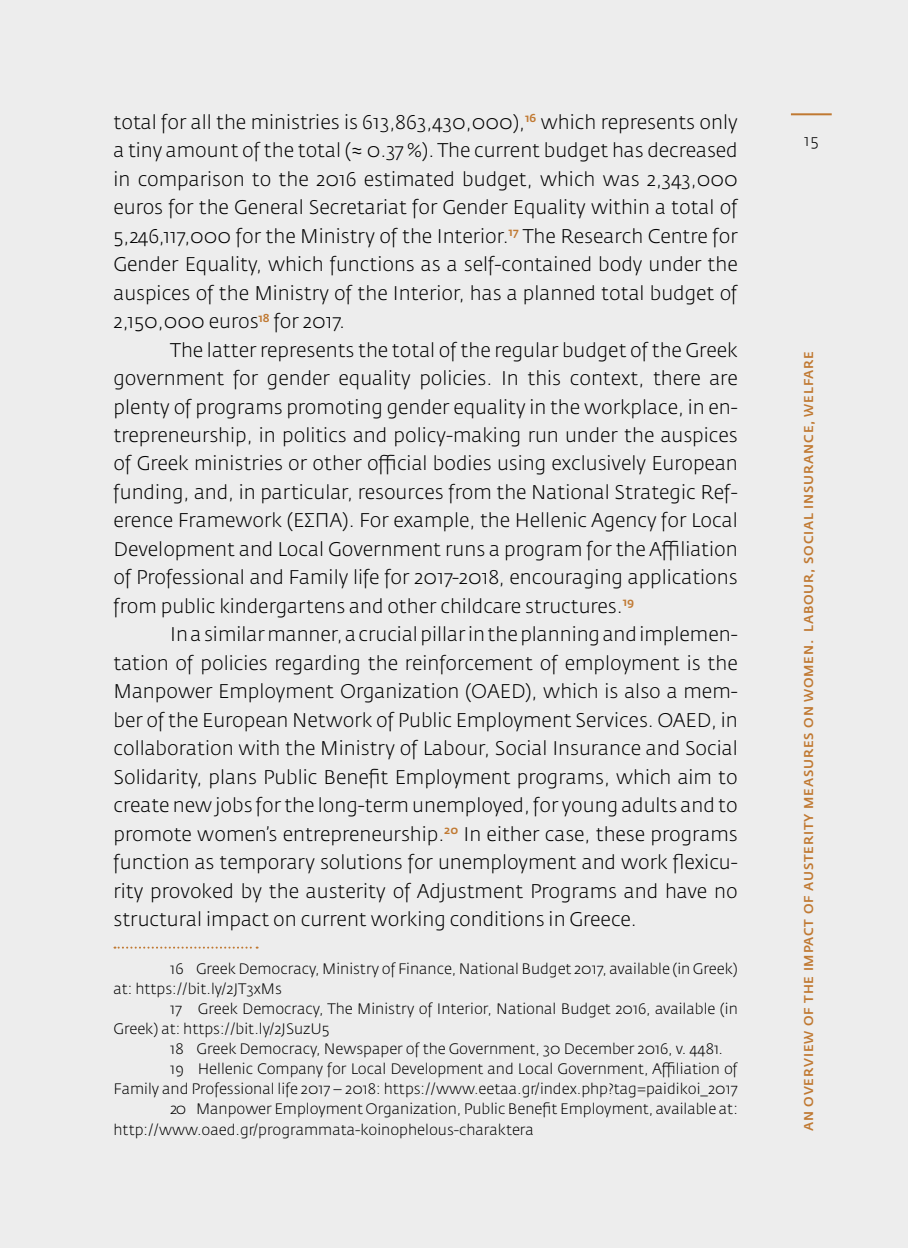
<style>
.page{position:relative;width:908px;height:1248px;background:#fff}
.page>*{position:absolute;margin:0;border:0;box-sizing:border-box;transform-origin:0 0}
.t1{font:300 19.6px/28.4px "Fedra Sans Pro";color:#000;text-align:justify}
.t2{font:300 16px "Fedra Sans Pro";color:#000}
.t3{font:300 15px/20px "Fedra Sans Pro";color:#000}
.t4{font:500 12.6px "Fedra Sans Pro";letter-spacing:.07em;color:#c07932}
</style>
<div class="page">
<div style="left:0;top:0;width:9px;height:1247px;background:#ededed"></div>
<div style="left:3px;top:0;width:904px;height:1247px;background:#ededed"></div>
<hr style="left:790px;top:113px;width:41px;height:2px;background:#c07932">
<svg style="left:114px;top:946px;width:143px;height:2px"></svg>
<p class="t1" style="left:113px;top:108px;width:625px">total for all the ministries is 613,863,430,000),<sup>16</sup> which represents only a tiny amount of the total (≈ 0.37 %). The current budget has decreased in comparison to the 2016 estimated budget, which was 2,343,000 euros for the General Secretariat for Gender Equality within a total of 5,246,117,000 for the Ministry of the Interior.<sup>17</sup> The Research Centre for Gender Equality, which functions as a self-contained body under the auspices of the Ministry of the Interior, has a planned total budget of 2,150,000 euros<sup>18</sup> for 2017.</p>
<p class="t1" style="left:113px;top:335px;width:625px;text-indent:57px">The latter represents the total of the regular budget of the Greek government for gender equality policies. In this context, there are plenty of programs promoting gender equality in the workplace, in en&shy;trepreneurship, in politics and policy-making run under the auspices of Greek ministries or other official bodies using exclusively European funding, and, in particular, resources from the National Strategic Ref&shy;erence Framework (EΣΠΑ). For example, the Hellenic Agency for Local Development and Local Government runs a program for the Affiliation of Professional and Family life for 2017-2018, encouraging applications from public kindergartens and other childcare structures.<sup>19</sup></p>
<p class="t1" style="left:113px;top:620px;width:625px;text-indent:57px">Ιn a similar manner, a crucial pillar in the planning and implemen&shy;tation of policies regarding the reinforcement of employment is the Manpower Employment Organization (OΑΕD), which is also a mem&shy;ber of the European Network of Public Employment Services. OAED, in collaboration with the Ministry of Labour, Social Insurance and Social Solidarity, plans Public Benefit Employment programs, which aim to create new jobs for the long-term unemployed, for young adults and to promote women’s entrepreneurship.<sup>20</sup> In either case, these programs function as temporary solutions for unemployment and work flexicu&shy;rity provoked by the austerity of Adjustment Programs and have no structural impact on current working conditions in Greece.</p>
<p class="t3" style="left:113px;top:959px;width:625px;text-indent:57px">16 Greek Democracy, Ministry of Finance, National Budget 2017, available (in Greek) at: https://bit.ly/2JT3xMs</p>
<p class="t3" style="left:113px;top:999px;width:625px;text-indent:57px">17 Greek Democracy, The Ministry of Interior, National Budget 2016, available (in<br>Greek) at: https://bit.ly/2JSuzU5</p>
<p class="t3" style="left:170px;top:1039px;width:554px">18 Greek Democracy, Newspaper of the Government, 30 December 2016, v. 4481.</p>
<p class="t3" style="left:170px;top:1059px;width:568px">19 Ηellenic Company for Local Development and Local Government, Affiliation of</p>
<p class="t3" style="left:113px;top:1079px;width:625px">Family and Professional life 2017 – 2018: https://www.eetaa.gr/index.php?tag=paidikoi_2017</p>
<p class="t3" style="left:170px;top:1099px;width:568px">20 Manpower Employment Organization, Public Benefit Employment, available at:</p>
<p class="t3" style="left:113px;top:1119px;width:422px">http://www.oaed.gr/programmata-koinophelous-charaktera</p>
<p class="t2" style="left:803px;top:130px;width:16px">15</p>
<p class="t4" style="left:800px;top:1131px;width:781px;rotate:-90deg">AN OVERVIEW OF THE IMPACT OF AUSTERITY MEASURES ON WOMEN. LABOUR, SOCIAL INSURANCE, WELFARE</p>
</div>
